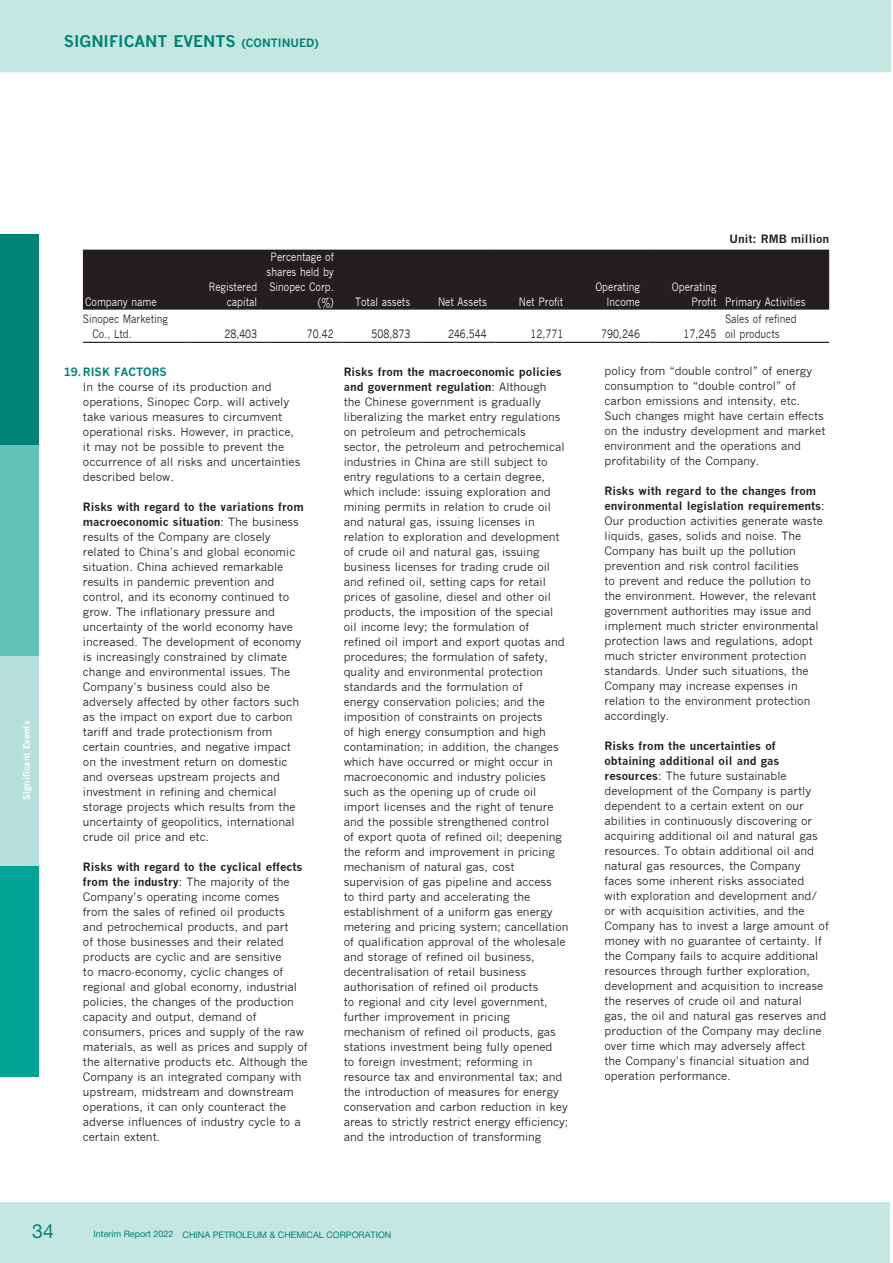
<style>
.page{position:relative;width:893px;height:1263px;background:#fff}
.page>*{position:absolute;margin:0;border:0;box-sizing:border-box;transform-origin:0 0}
.t1{font:19.5px "Helvetica Neue LT Std";color:#008376}
.t2{font:700 15.75px "News Gothic";color:#008376}
.t3{font:11.25px/15px "News Gothic";color:#231f20}
.t4{font:11.25px/15px "News Gothic";color:#fff;text-align:right;scale:.85 1}
.t5{font:11.25px/15px "News Gothic";color:#231f20;scale:.85 1}
.t6{font:700 11.25px "News Gothic";color:#231f20}
.t7{font:700 11.25px "News Gothic";color:#008376}
.t8{font:9px "Helvetica Neue LT Std";color:#008376}
.t9{font:700 9px "News Gothic";color:#fff}
.s1{font-size:11.25px}
.s2{font-weight:700}
</style>
<div class="page">
<div style="left:0;top:0;width:891px;height:72px;background:#c5e7e2"></div>
<div style="left:0;top:866px;width:38px;height:211px;background:#00a396"></div>
<div style="left:0;top:655px;width:38px;height:211px;background:#b6e1db"></div>
<div style="left:0;top:445px;width:38px;height:210px;background:#61c2b8"></div>
<div style="left:0;top:234px;width:38px;height:211px;background:#008376"></div>
<div style="left:0;top:1202px;width:890px;height:61px;background:#c5e7e2"></div>
<div style="left:83px;top:250px;width:746px;height:60px;background:#231f20"></div>
<hr style="left:83px;top:342px;width:106px;height:1px;background:#231f20">
<hr style="left:189px;top:342px;width:77px;height:1px;background:#231f20">
<hr style="left:266px;top:342px;width:76px;height:1px;background:#231f20">
<hr style="left:342px;top:342px;width:77px;height:1px;background:#231f20">
<hr style="left:419px;top:342px;width:76px;height:1px;background:#231f20">
<hr style="left:495px;top:342px;width:77px;height:1px;background:#231f20">
<hr style="left:572px;top:342px;width:76px;height:1px;background:#231f20">
<hr style="left:648px;top:342px;width:77px;height:1px;background:#231f20">
<hr style="left:725px;top:342px;width:104px;height:1px;background:#231f20">
<h2 class="t2" style="left:64px;top:31px;width:256px">SIGNIFICANT EVENTS <span class="s1">(CONTINUED)</span></h2>
<p class="t4" style="left:85px;top:294px;width:86px">Company name</p>
<p class="t4" style="left:209px;top:279px;width:58px">Registered capital</p>
<p class="t4" style="left:267px;top:249px;width:81px">Percentage of shares held by<br>Sinopec Corp. (%)</p>
<p class="t4" style="left:355px;top:294px;width:66px">Total assets</p>
<p class="t4" style="left:438px;top:294px;width:59px">Net Assets</p>
<p class="t4" style="left:519px;top:294px;width:54px">Net Profit</p>
<p class="t6" style="left:729px;top:232px;width:101px">Unit: RMB million</p>
<p class="t4" style="left:595px;top:279px;width:54px">Operating<br>Income</p>
<p class="t4" style="left:691px;top:279px;width:136px;text-align:left;text-indent:-20px">Operating<br>Profit Primary Activities</p>
<p class="t9" style="left:21px;top:799px;width:80px;rotate:-90deg">Significant Events</p>
<p class="t5" style="left:92px;top:312px;width:90px;text-indent:-10px">Sinopec Marketing<br>Co., Ltd.</p>
<p class="t5" style="left:224px;top:327px;width:40px">28,403</p>
<p class="t5" style="left:307px;top:327px;width:33px">70.42</p>
<p class="t5" style="left:371px;top:327px;width:47px">508,873</p>
<p class="t5" style="left:448px;top:327px;width:47px">246,544</p>
<p class="t5" style="left:531px;top:327px;width:40px">12,771</p>
<p class="t5" style="left:601px;top:327px;width:47px">790,246</p>
<p class="t5" style="left:684px;top:327px;width:40px">17,245</p>
<p class="t5" style="left:725px;top:312px;width:86px">Sales of refined oil products</p>
<p class="t7" style="left:64px;top:365px;width:105px">19. RISK FACTORS</p>
<p class="t3" style="left:83px;top:379px;width:219px">In the course of its production and operations, Sinopec Corp. will actively take various measures to circumvent operational risks. However, in practice, it may not be possible to prevent the occurrence of all risks and uncertainties described below.</p>
<p class="t3" style="left:83px;top:499px;width:222px"><span class="s2">Risks with regard to the variations from macroeconomic situation</span>: The business results of the Company are closely related to China’s and global economic situation. China achieved remarkable results in pandemic prevention and control, and its economy continued to grow. The inflationary pressure and uncertainty of the world economy have increased. The development of economy is increasingly constrained by climate change and environmental issues. The Company’s business could also be adversely affected by other factors such as the impact on export due to carbon tariff and trade protectionism from certain countries, and negative impact on the investment return on domestic and overseas upstream projects and investment in refining and chemical storage projects which results from the uncertainty of geopolitics, international crude oil price and etc.</p>
<p class="t3" style="left:83px;top:859px;width:226px"><span class="s2">Risks with regard to the cyclical effects from the industry</span>: The majority of the Company’s operating income comes<br>from the sales of refined oil products<br>and petrochemical products, and part<br>of those businesses and their related products are cyclic and are sensitive<br>to macro-economy, cyclic changes of regional and global economy, industrial policies, the changes of the production capacity and output, demand of consumers, prices and supply of the raw materials, as well as prices and supply of the alternative products etc. Although the Company is an integrated company with upstream, midstream and downstream operations, it can only counteract the adverse influences of industry cycle to a certain extent.</p>
<p class="t3" style="left:344px;top:364px;width:226px"><span class="s2">Risks from the macroeconomic policies and government regulation</span>: Although<br>the Chinese government is gradually liberalizing the market entry regulations on petroleum and petrochemicals<br>sector, the petroleum and petrochemical industries in China are still subject to entry regulations to a certain degree, which include: issuing exploration and mining permits in relation to crude oil and natural gas, issuing licenses in relation to exploration and development of crude oil and natural gas, issuing business licenses for trading crude oil and refined oil, setting caps for retail prices of gasoline, diesel and other oil products, the imposition of the special oil income levy; the formulation of refined oil import and export quotas and procedures; the formulation of safety, quality and environmental protection standards and the formulation of<br>energy conservation policies; and the imposition of constraints on projects<br>of high energy consumption and high contamination; in addition, the changes which have occurred or might occur in macroeconomic and industry policies such as the opening up of crude oil import licenses and the right of tenure and the possible strengthened control<br>of export quota of refined oil; deepening the reform and improvement in pricing mechanism of natural gas, cost supervision of gas pipeline and access<br>to third party and accelerating the establishment of a uniform gas energy metering and pricing system; cancellation of qualification approval of the wholesale and storage of refined oil business, decentralisation of retail business authorisation of refined oil products<br>to regional and city level government, further improvement in pricing mechanism of refined oil products, gas stations investment being fully opened<br>to foreign investment; reforming in resource tax and environmental tax; and the introduction of measures for energy conservation and carbon reduction in key areas to strictly restrict energy efficiency; and the introduction of transforming</p>
<p class="t3" style="left:604px;top:364px;width:222px">policy from “double control” of energy consumption to “double control” of carbon emissions and intensity, etc.<br>Such changes might have certain effects on the industry development and market environment and the operations and profitability of the Company.</p>
<p class="t3" style="left:604px;top:484px;width:222px"><span class="s2">Risks with regard to the changes from environmental legislation requirements</span>:<br>Our production activities generate waste liquids, gases, solids and noise. The Company has built up the pollution prevention and risk control facilities<br>to prevent and reduce the pollution to the environment. However, the relevant government authorities may issue and implement much stricter environmental protection laws and regulations, adopt much stricter environment protection standards. Under such situations, the Company may increase expenses in relation to the environment protection accordingly.</p>
<p class="t3" style="left:604px;top:739px;width:226px"><span class="s2">Risks from the uncertainties of obtaining additional oil and gas resources</span>: The future sustainable development of the Company is partly dependent to a certain extent on our abilities in continuously discovering or acquiring additional oil and natural gas resources. To obtain additional oil and natural gas resources, the Company faces some inherent risks associated with exploration and development and/ or with acquisition activities, and the Company has to invest a large amount of money with no guarantee of certainty. If the Company fails to acquire additional resources through further exploration, development and acquisition to increase the reserves of crude oil and natural<br>gas, the oil and natural gas reserves and production of the Company may decline over time which may adversely affect<br>the Company’s financial situation and operation performance.</p>
<h1 class="t1" style="left:32px;top:1219px;width:23px">34</h1>
<p class="t8" style="left:94px;top:1229px;width:299px">Interim Report 2022 CHINA PETROLEUM &amp; CHEMICAL CORPORATION</p>
</div>
